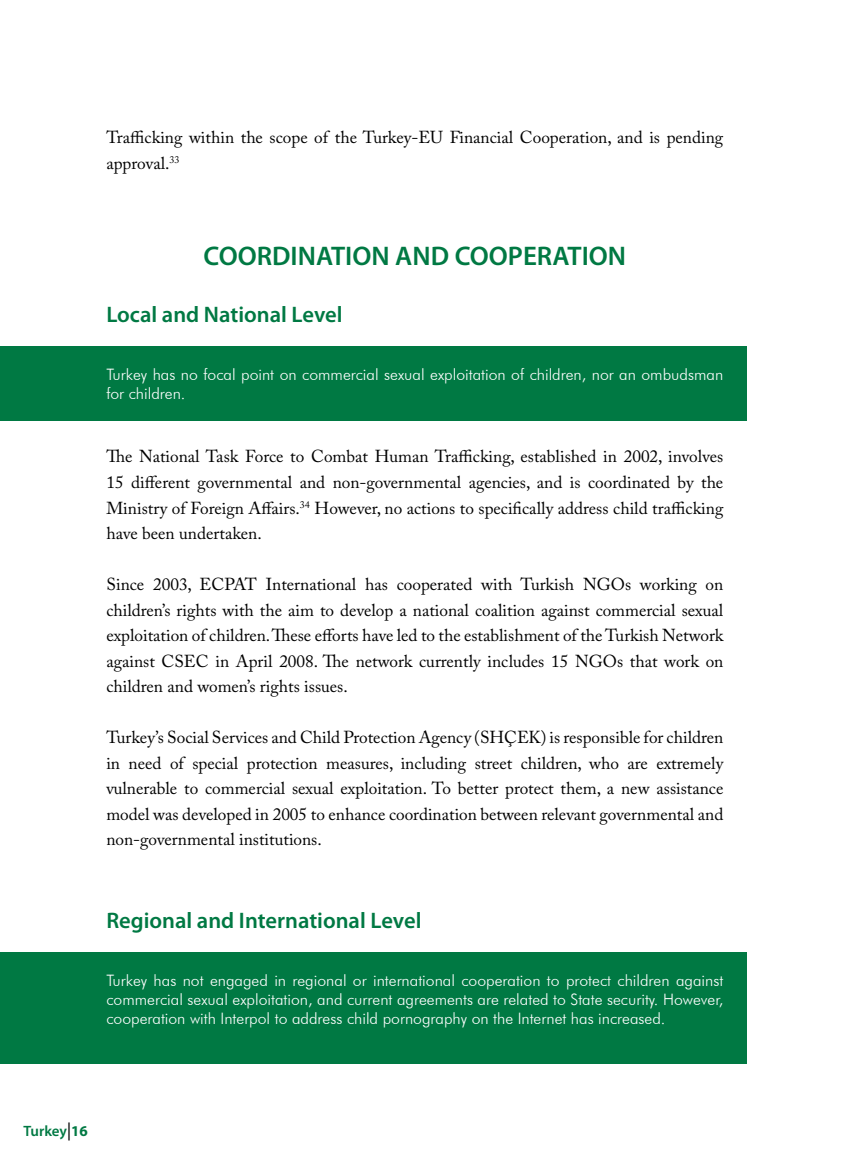
<style>
.page{position:relative;width:851px;height:1170px;background:#fff}
.page>*{position:absolute;margin:0;border:0;box-sizing:border-box;transform-origin:0 0}
.t1{font:600 27px "Myriad Pro";color:#007943}
.t2{font:600 22.5px "Myriad Pro";color:#007943}
.t3{font:17.25px/25.5px "Adobe Caslon Pro";color:#000;text-align:justify}
.t4{font:300 15.75px/19.2px "Futura BT";color:#fff}
.t5{font:600 15px "Myriad Pro";letter-spacing:-.005em;color:#007943}
.s1{font-family:"Myriad Cn Web";font-weight:400;font-size:18px;color:#000}
.s2{font-weight:700}
</style>
<div class="page">
<div style="left:0;top:346px;width:746px;height:74px;background:#007943"></div>
<div style="left:0;top:951px;width:746px;height:112px;background:#007943"></div>
<p class="t3" style="left:106px;top:125px;width:618px">Trafficking within the scope of the Turkey-EU Financial Cooperation, and is pending approval.<sup>33</sup></p>
<h1 class="t1" style="left:203px;top:238px;width:424px">COORDINATION AND COOPERATION</h1>
<h2 class="t2" style="left:106px;top:300px;width:238px">Local and National Level</h2>
<p class="t4" style="left:106px;top:364px;width:618px">Turkey has no focal point on commercial sexual exploitation of children, nor an ombudsman for children.</p>
<p class="t3" style="left:106px;top:443px;width:618px">The National Task Force to Combat Human Trafficking, established in 2002, involves 15 different governmental and non-governmental agencies, and is coordinated by the Ministry of Foreign Affairs.<sup>34</sup> However, no actions to specifically address child trafficking have been undertaken.</p>
<p class="t3" style="left:106px;top:571px;width:618px">Since 2003, ECPAT International has cooperated with Turkish NGOs working on children’s rights with the aim to develop a national coalition against commercial sexual exploitation of children. These efforts have led to the establishment of the Turkish Network against CSEC in April 2008. The network currently includes 15 NGOs that work on children and women’s rights issues.</p>
<p class="t3" style="left:106px;top:724px;width:618px">Turkey’s Social Services and Child Protection Agency (SHÇEK) is responsible for children in need of special protection measures, including street children, who are extremely vulnerable to commercial sexual exploitation. To better protect them, a new assistance model was developed in 2005 to enhance coordination between relevant governmental and non-governmental institutions.</p>
<h2 class="t2" style="left:106px;top:906px;width:316px">Regional and International Level</h2>
<p class="t4" style="left:106px;top:970px;width:618px;text-align:justify">Turkey has not engaged in regional or international cooperation to protect children against commercial sexual exploitation, and current agreements are related to State security. However, cooperation with Interpol to address child pornography on the Internet has increased.</p>
<p class="t5" style="left:23px;top:1120px;width:66px">Turkey<span class="s1">|</span><span class="s2">16</span></p>
</div>
